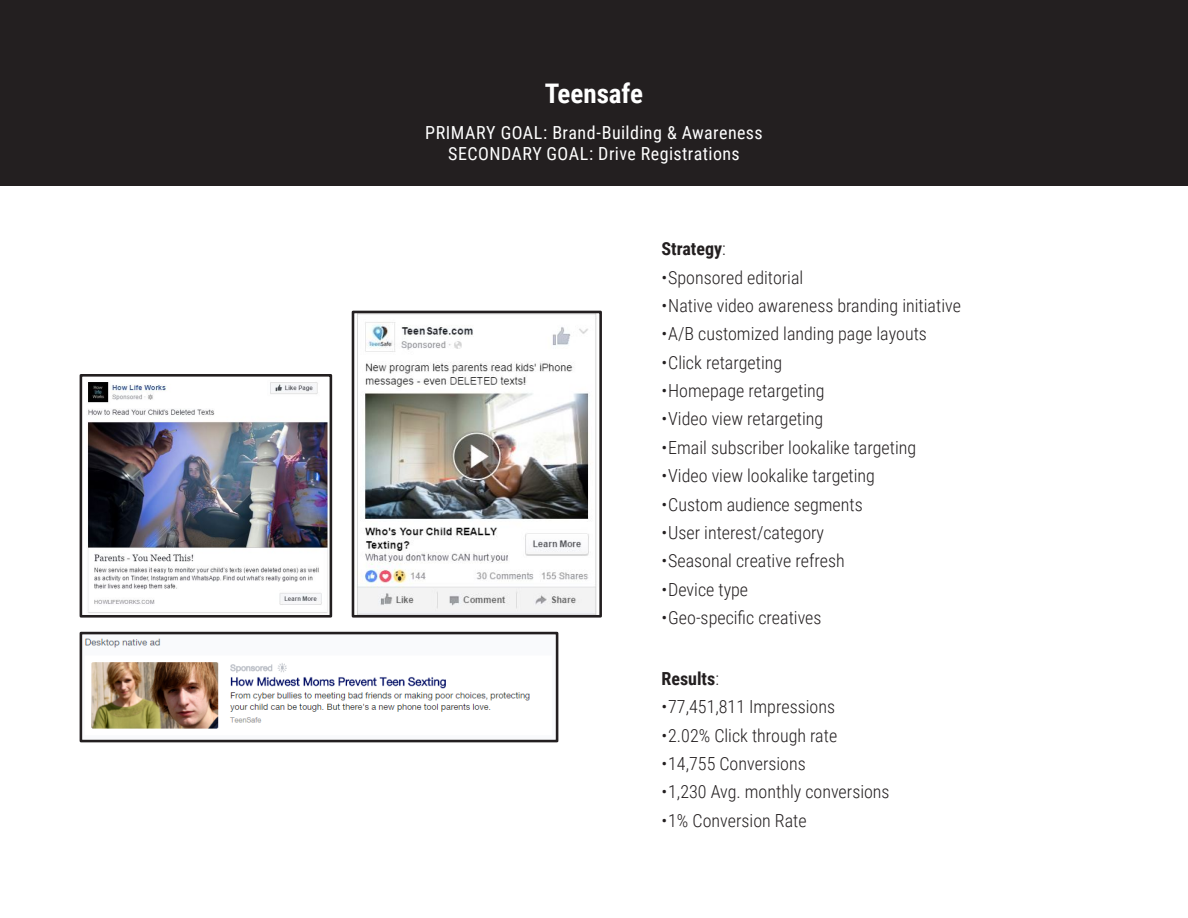
<style>
.page{position:relative;width:1188px;height:918px;background:#fff}
.page>*{position:absolute;margin:0;border:0;box-sizing:border-box;transform-origin:0 0}
.t1{font:700 27px "Roboto Condensed";letter-spacing:-.005em;color:#fff}
.t2{font:300 18px "Roboto Condensed";color:#231f20}
.t3{font:18px "Roboto Condensed";letter-spacing:.025em;color:#fff}
.t4{font:700 18px "Roboto Condensed";color:#231f20}
.s1{font-weight:300}
</style>
<div class="page">
<div style="left:0;top:0;width:1188px;height:186px;background:#231f20"></div>
<img style="left:357px;top:315px;width:240px;height:299px">
<div style="left:352px;top:311px;width:250px;height:307px;border:3px solid #231f20"></div>
<img style="left:87px;top:382px;width:241px;height:231px">
<div style="left:80px;top:374px;width:252px;height:244px;border:3px solid #231f20"></div>
<img style="left:85px;top:638px;width:445px;height:91px">
<div style="left:80px;top:632px;width:478px;height:110px;border:3px solid #231f20"></div>
<p class="t1" style="left:545px;top:74px;width:100px">Teensafe</p>
<p class="t3" style="left:425px;top:120px;width:339px">PRIMARY GOAL: Brand-Building &amp; Awareness</p>
<p class="t3" style="left:448px;top:141px;width:293px">SECONDARY GOAL: Drive Registrations</p>
<p class="t4" style="left:662px;top:236px;width:66px">Strategy<span class="s1">:</span></p>
<p class="t2" style="left:662px;top:265px;width:143px">•Sponsored editorial</p>
<p class="t2" style="left:662px;top:293px;width:301px">•Native video awareness branding initiative</p>
<p class="t2" style="left:662px;top:321px;width:267px">•A/B customized landing page layouts</p>
<p class="t2" style="left:662px;top:350px;width:122px">•Click retargeting</p>
<p class="t2" style="left:662px;top:378px;width:165px">•Homepage retargeting</p>
<p class="t2" style="left:662px;top:406px;width:163px">•Video view retargeting</p>
<p class="t2" style="left:662px;top:435px;width:256px">•Email subscriber lookalike targeting</p>
<p class="t2" style="left:662px;top:463px;width:215px">•Video view lookalike targeting</p>
<p class="t2" style="left:662px;top:492px;width:203px">•Custom audience segments</p>
<p class="t2" style="left:662px;top:520px;width:164px">•User interest/category</p>
<p class="t2" style="left:662px;top:548px;width:185px">•Seasonal creative refresh</p>
<p class="t2" style="left:662px;top:577px;width:88px">•Device type</p>
<p class="t2" style="left:662px;top:605px;width:162px">•Geo-specific creatives</p>
<p class="t4" style="left:662px;top:666px;width:59px">Results<span class="s1">:</span></p>
<p class="t2" style="left:662px;top:694px;width:175px">•77,451,811 Impressions</p>
<p class="t2" style="left:662px;top:723px;width:177px">•2.02% Click through rate</p>
<p class="t2" style="left:662px;top:751px;width:146px">•14,755 Conversions</p>
<p class="t2" style="left:662px;top:779px;width:230px">•1,230 Avg. monthly conversions</p>
<p class="t2" style="left:662px;top:808px;width:147px">•1% Conversion Rate</p>
</div>
